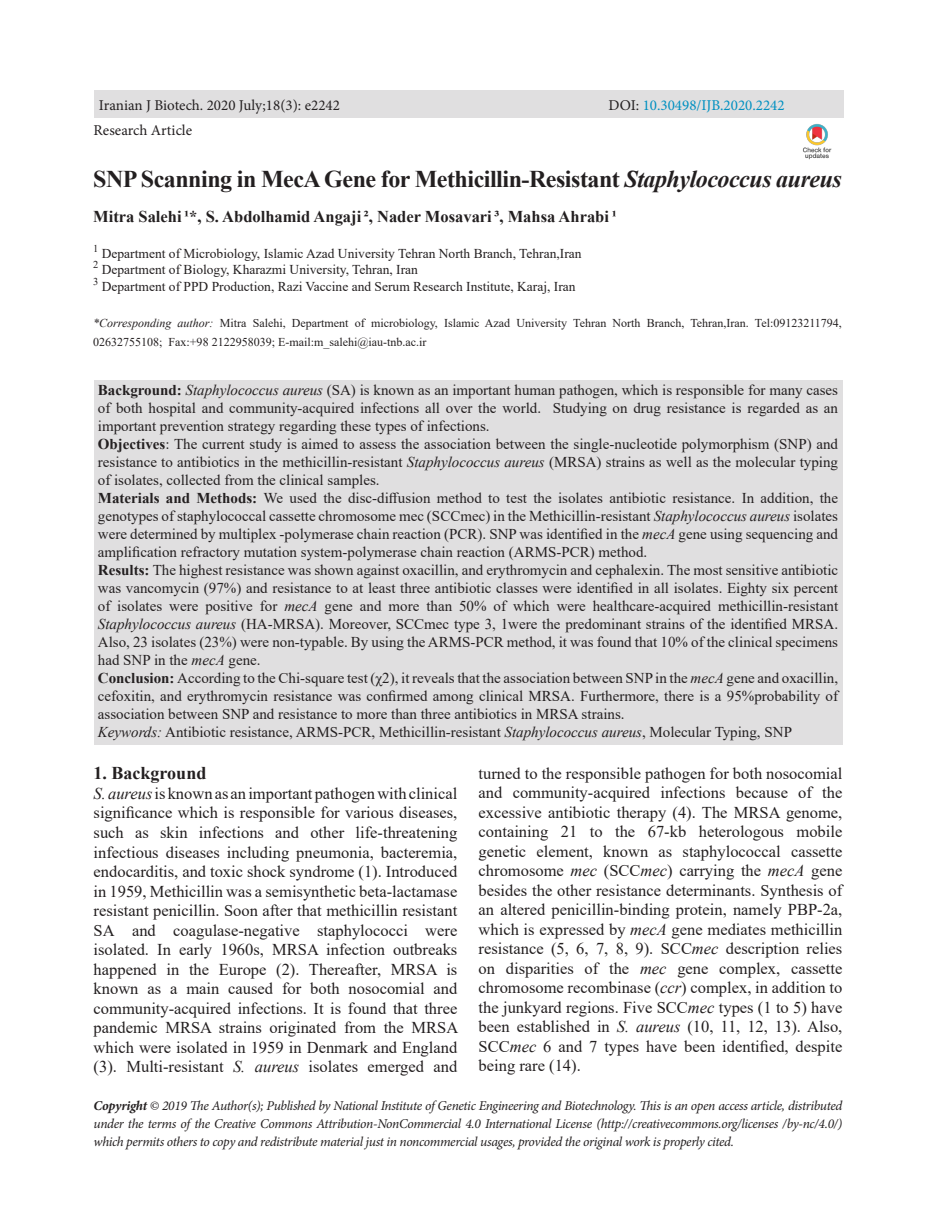
<style>
.page{position:relative;width:936px;height:1221px;background:#fff}
.page>*{position:absolute;margin:0;border:0;box-sizing:border-box;transform-origin:0 0}
.Main_Title{font:700 24px "Times New Roman";letter-spacing:-.02em;color:#231f20}
.Titr_1{font:700 18px "Times New Roman";color:#231f20}
.Text{font:16.5px/19.5px "Times New Roman";color:#231f20;text-align:justify}
.Author{font:700 16.5px "Times New Roman";color:#231f20}
.Abstract{font:15px/18px "Times New Roman";color:#231f20;text-align:justify}
.t1{font:15px "Minion Pro";color:#231f20}
.t2{font:15px "Minion Pro";color:#0090c1}
.Author-2{font:italic 13.5px/18px "Minion Pro";letter-spacing:-.03em;color:#231f20;text-align:justify}
.Uni{font:13.5px "Times New Roman";color:#231f20}
.Corresponding{font:12px/19.5px "Times New Roman";color:#231f20}
.s1{color:#231f20}
.s2{font-style:italic}
.s3{font-weight:700}
</style>
<div class="page">
<div style="left:94px;top:380px;width:748px;height:364px;background:#e0dfe0"></div>
<div style="left:94px;top:90px;width:749px;height:28px;background:#e0dfe0"></div>
<img style="left:802px;top:124px;width:29px;height:36px">
<p class="t1" style="left:99px;top:95px;width:242px">Iranian J Biotech. 2020 July;18(3): e2242</p>
<p class="t2" style="left:608px;top:95px;width:178px"><span class="s1">DOI:</span> 10.30498/IJB.2020.2242</p>
<p class="t1" style="left:94px;top:120px;width:100px">Research Article</p>
<p class="Main_Title" style="left:93px;top:162px;width:750px">SNP Scanning in MecA Gene for Methicillin-Resistant <span class="s2">Staphylococcus aureus</span></p>
<p class="Author" style="left:93px;top:204px;width:525px">Mitra Salehi ¹*, S. Abdolhamid Angaji ², Nader Mosavari ³, Mahsa Ahrabi ¹</p>
<p class="Uni" style="left:93px;top:243px;width:490px"><sup>1</sup> Department of Microbiology, Islamic Azad University Tehran North Branch, Tehran,Iran</p>
<p class="Uni" style="left:93px;top:260px;width:326px"><sup>2</sup> Department of Biology, Kharazmi University, Tehran, Iran</p>
<p class="Uni" style="left:93px;top:276px;width:484px"><sup>3</sup> Department of PPD Production, Razi Vaccine and Serum Research Institute, Karaj, Iran</p>
<p class="Corresponding" style="left:93px;top:312px;width:750px"><span class="s2">*Corresponding author:</span> Mitra Salehi, Department of microbiology, Islamic Azad University Tehran North Branch, Tehran,Iran. Tel:09123211794,<br>02632755108; Fax:+98 2122958039; E-mail:m_salehi@iau-tnb.ac.ir</p>
<p class="Abstract" style="left:98px;top:380px;width:741px"><span class="s3">Background:</span> <span class="s2">Staphylococcus aureus</span> (SA) is known as an important human pathogen, which is responsible for many cases of both hospital and community-acquired infections all over the world. Studying on drug resistance is regarded as an important prevention strategy regarding these types of infections.</p>
<p class="Abstract" style="left:98px;top:434px;width:741px"><span class="s3">Objectives</span>: The current study is aimed to assess the association between the single-nucleotide polymorphism (SNP) and resistance to antibiotics in the methicillin-resistant <span class="s2">Staphylococcus aureus</span> (MRSA) strains as well as the molecular typing of isolates, collected from the clinical samples.</p>
<p class="Abstract" style="left:98px;top:488px;width:741px"><span class="s3">Materials and Methods:</span> We used the disc-diffusion method to test the isolates antibiotic resistance. In addition, the genotypes of staphylococcal cassette chromosome mec (SCCmec) in the Methicillin-resistant <span class="s2">Staphylococcus aureus</span> isolates were determined by multiplex -polymerase chain reaction (PCR). SNP was identified in the <span class="s2">mecA</span> gene using sequencing and amplification refractory mutation system-polymerase chain reaction (ARMS-PCR) method.</p>
<p class="Abstract" style="left:98px;top:560px;width:741px"><span class="s3">Results:</span> The highest resistance was shown against oxacillin, and erythromycin and cephalexin. The most sensitive antibiotic was vancomycin (97%) and resistance to at least three antibiotic classes were identified in all isolates. Eighty six percent of isolates were positive for <span class="s2">mecA</span> gene and more than 50% of which were healthcare-acquired methicillin-resistant <span class="s2">Staphylococcus aureus</span> (HA-MRSA). Moreover, SCCmec type 3, 1were the predominant strains of the identified MRSA.<br>Also, 23 isolates (23%) were non-typable. By using the ARMS-PCR method, it was found that 10% of the clinical specimens had SNP in the <span class="s2">mecA</span> gene.</p>
<p class="Abstract" style="left:98px;top:668px;width:741px"><span class="s3">Conclusion:</span> According to the Chi-square test (χ2), it reveals that the association between SNP in the <span class="s2">mecA</span> gene and oxacillin, cefoxitin, and erythromycin resistance was confirmed among clinical MRSA. Furthermore, there is a 95%probability of association between SNP and resistance to more than three antibiotics in MRSA strains.</p>
<p class="Abstract" style="left:98px;top:722px;width:695px"><span class="s2">Keywords:</span> Antibiotic resistance, ARMS-PCR, Methicillin-resistant <span class="s2">Staphylococcus aureus</span>, Molecular Typing, SNP</p>
<p class="Titr_1" style="left:94px;top:760px;width:114px">1. Background</p>
<p class="Text" style="left:94px;top:783px;width:366px"><span class="s2">S. aureus</span> is known as an important pathogen with clinical significance which is responsible for various diseases, such as skin infections and other life-threatening infectious diseases including pneumonia, bacteremia, endocarditis, and toxic shock syndrome (1). Introduced in 1959, Methicillin was a semisynthetic beta-lactamase resistant penicillin. Soon after that methicillin resistant SA and coagulase-negative staphylococci were isolated. In early 1960s, MRSA infection outbreaks happened in the Europe (2). Thereafter, MRSA is known as a main caused for both nosocomial and community-acquired infections. It is found that three pandemic MRSA strains originated from the MRSA which were isolated in 1959 in Denmark and England (3). Multi-resistant <span class="s2">S. aureus</span> isolates emerged and</p>
<p class="Text" style="left:478px;top:762px;width:365px">turned to the responsible pathogen for both nosocomial and community-acquired infections because of the excessive antibiotic therapy (4). The MRSA genome, containing 21 to the 67-kb heterologous mobile genetic element, known as staphylococcal cassette chromosome <span class="s2">mec</span> (SCC<span class="s2">mec</span>) carrying the <span class="s2">mecA</span> gene besides the other resistance determinants. Synthesis of an altered penicillin-binding protein, namely PBP-2a, which is expressed by <span class="s2">mecA</span> gene mediates methicillin resistance (5, 6, 7, 8, 9). SCC<span class="s2">mec</span> description relies on disparities of the <span class="s2">mec</span> gene complex, cassette chromosome recombinase (<span class="s2">ccr</span>) complex, in addition to the junkyard regions. Five SCC<span class="s2">mec</span> types (1 to 5) have been established in <span class="s2">S. aureus</span> (10, 11, 12, 13). Also, SCC<span class="s2">mec</span> 6 and 7 types have been identified, despite being rare (14).</p>
<p class="Author-2" style="left:94px;top:1096px;width:750px"><span class="s3">Copyright</span> © 2019 The Author(s); Published by National Institute of Genetic Engineering and Biotechnology. This is an open access article, distributed under the terms of the Creative Commons Attribution-NonCommercial 4.0 International License (http://creativecommons.org/licenses /by-nc/4.0/) which permits others to copy and redistribute material just in noncommercial usages, provided the original work is properly cited.</p>
</div>
